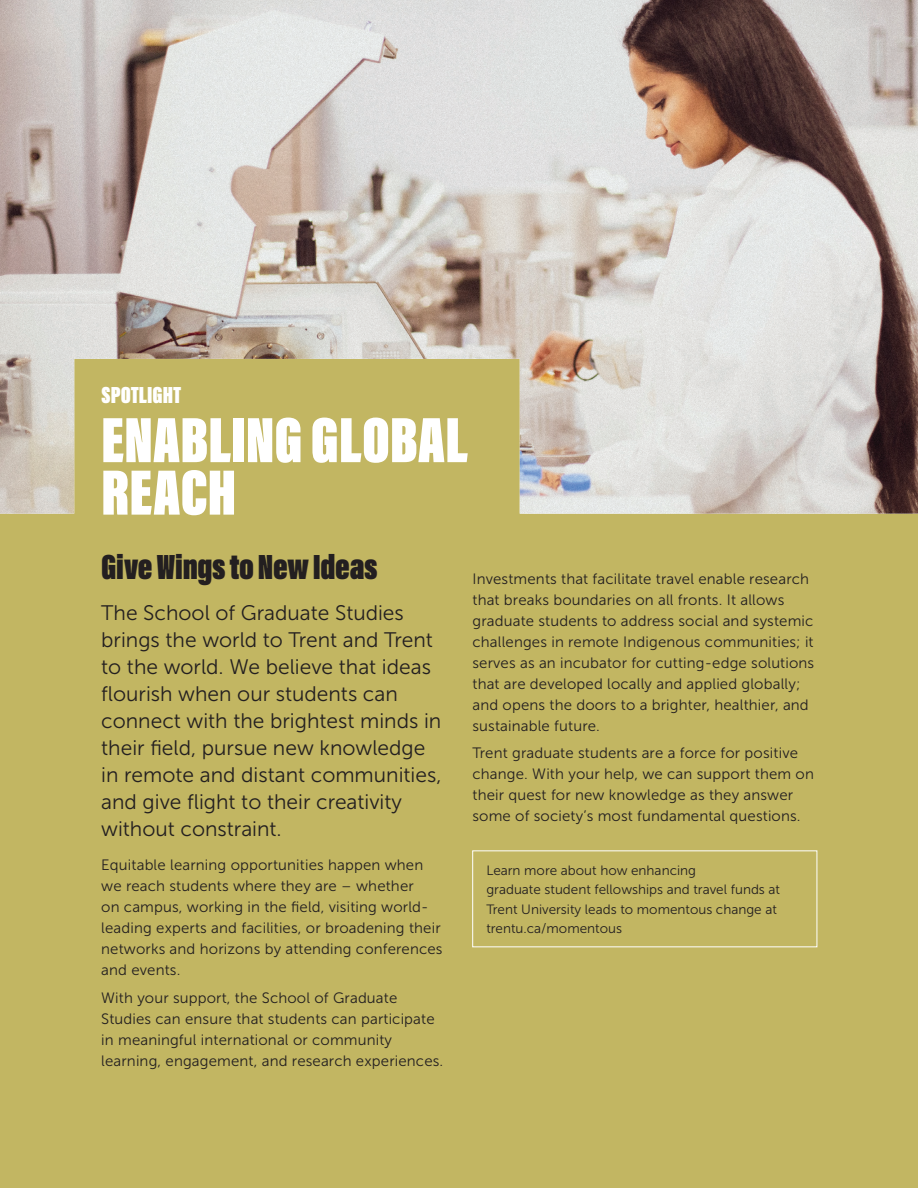
<style>
.page{position:relative;width:918px;height:1188px;background:#c2b662}
.page>*{position:absolute;margin:0;border:0;box-sizing:border-box;transform-origin:0 0}
.t1{font:66px/52.5px "Acumin Variable Concept";color:#fff}
.t2{font:36px "Acumin Variable Concept";letter-spacing:-.01em;color:#231f20}
.t3{font:24px "Acumin Variable Concept";letter-spacing:-.005em;color:#fff}
.t4{font:21px/27px "Museo Sans 300";color:#231f20}
.t5{font:15px/21px "Museo Sans 300";letter-spacing:.01em;color:#231f20}
.t6{font:13.5px/19.5px "Museo Sans 300";color:#231f20}
</style>
<div class="page">
<div style="left:472px;top:851px;width:345px;height:96px;border:1px solid #fff"></div>
<img style="left:0;top:0;width:918px;height:514px">
<h3 class="t3" style="left:101px;top:378px;width:82px">SPOTLIGHT</h3>
<h1 class="t1" style="left:101px;top:410px;width:369px">ENABLING GLOBAL<br>REACH</h1>
<h2 class="t2" style="left:101px;top:542px;width:278px">Give Wings to New Ideas</h2>
<p class="t4" style="left:101px;top:599px;width:342px">The School of Graduate Studies brings the world to Trent and Trent to the world. We believe that ideas flourish when our students can connect with the brightest minds in their field, pursue new knowledge in remote and distant communities, and give flight to their creativity without constraint.</p>
<p class="t5" style="left:101px;top:855px;width:343px">Equitable learning opportunities happen when we reach students where they are – whether<br>on campus, working in the field, visiting world&shy;leading experts and facilities, or broadening their networks and horizons by attending conferences and events.</p>
<p class="t5" style="left:101px;top:987px;width:344px">With your support, the School of Graduate Studies can ensure that students can participate in meaningful international or community learning, engagement, and research experiences.</p>
<p class="t5" style="left:472px;top:568px;width:343px">Investments that facilitate travel enable research that breaks boundaries on all fronts. It allows graduate students to address social and systemic challenges in remote Indigenous communities; it serves as an incubator for cutting-edge solutions that are developed locally and applied globally; and opens the doors to a brighter, healthier, and sustainable future.</p>
<p class="t5" style="left:472px;top:743px;width:343px">Trent graduate students are a force for positive change. With your help, we can support them on their quest for new knowledge as they answer some of society’s most fundamental questions.</p>
<p class="t6" style="left:486px;top:860px;width:295px">Learn more about how enhancing<br>graduate student fellowships and travel funds at Trent University leads to momentous change at trentu.ca/momentous</p>
</div>
